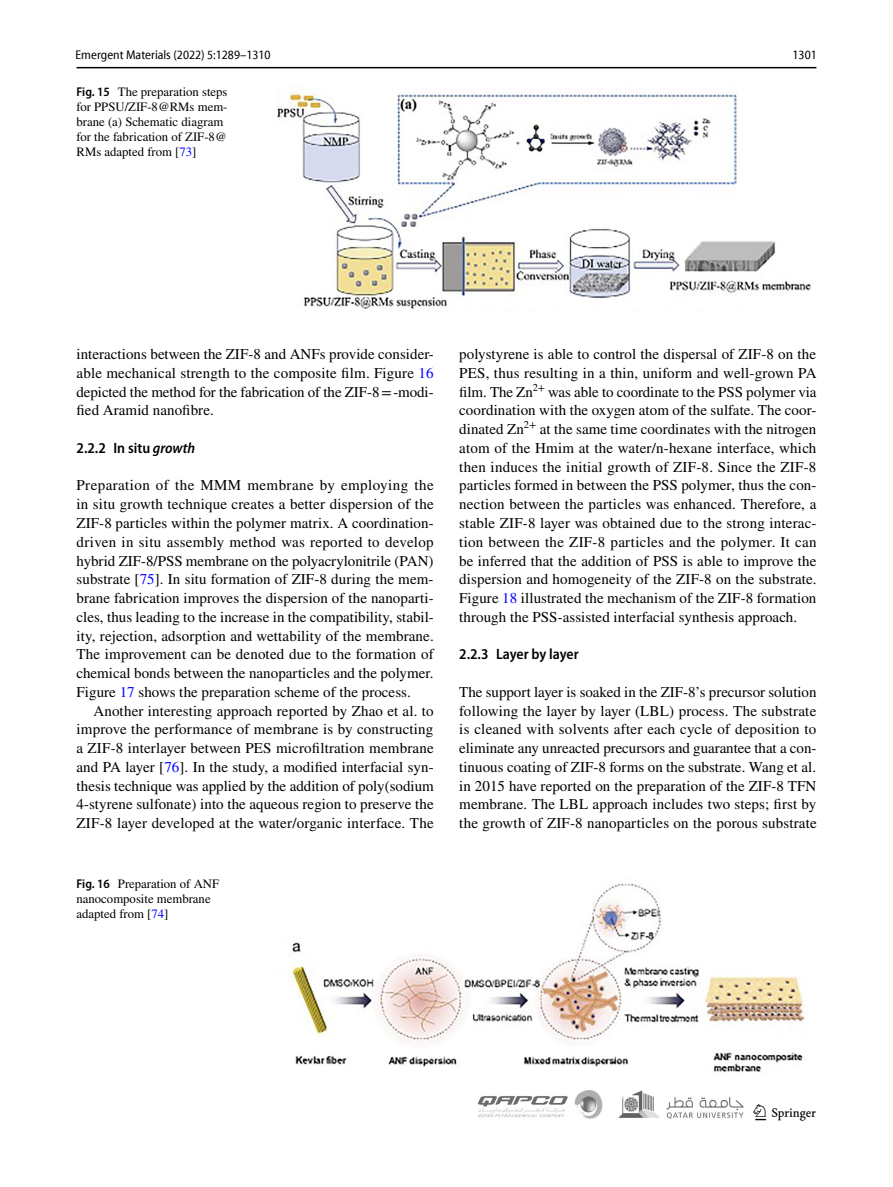
<style>
.page{position:relative;width:893px;height:1187px;background:#fff}
.page>*{position:absolute;margin:0;border:0;box-sizing:border-box;transform-origin:0 0}
.t1{font:22.5px "Springnew Regular 3";color:#000}
.t2{font:15px/18.8px "STIX";letter-spacing:.005em;color:#000;text-align:justify}
.t3{font:600 semi-condensed 15px "Myriad Pro";color:#000}
.t4{font:12.75px/15px "STIX";color:#000}
.t5{font:semi-condensed 12.75px "Myriad Pro Unic";color:#000}
.s1{font-family:"Myriad Pro";font-weight:600;font-stretch:semi-condensed}
.s2{color:#00f}
.s3{font-style:italic}
</style>
<div class="page">
<hr style="left:77px;top:67px;width:739px;height:1px;background:#000">
<img style="left:477px;top:1090px;width:267px;height:29px">
<img style="left:276px;top:89px;width:535px;height:220px">
<img style="left:288px;top:883px;width:519px;height:189px">
<p class="t5" style="left:76px;top:50px;width:197px">Emergent Materials (2022) 5:1289–1310</p>
<p class="t5" style="left:792px;top:50px;width:26px">1301</p>
<p class="t4" style="left:77px;top:85px;width:152px"><span class="s1">Fig. 15</span> The preparation steps for PPSU/ZIF-8@RMs mem&shy;brane (a) Schematic diagram for the fabrication of ZIF-8@<br>RMs adapted from [<span class="s2">73</span>]</p>
<p class="t2" style="left:77px;top:346px;width:359px">interactions between the ZIF-8 and ANFs provide consider&shy;able mechanical strength to the composite film. Figure <span class="s2">16 </span>depicted the method for the fabrication of the ZIF-8=-modi&shy;fied Aramid nanofibre.</p>
<p class="t3" style="left:77px;top:439px;width:120px">2.2.2 In situ <span class="s3">growth</span></p>
<p class="t2" style="left:77px;top:477px;width:359px">Preparation of the MMM membrane by employing the in situ growth technique creates a better dispersion of the ZIF-8 particles within the polymer matrix. A coordination&shy;driven in situ assembly method was reported to develop hybrid ZIF-8/PSS membrane on the polyacrylonitrile (PAN) substrate [<span class="s2">75</span>]. In situ formation of ZIF-8 during the mem&shy;brane fabrication improves the dispersion of the nanoparti&shy;cles, thus leading to the increase in the compatibility, stabil&shy;ity, rejection, adsorption and wettability of the membrane.<br>The improvement can be denoted due to the formation of chemical bonds between the nanoparticles and the polymer.<br>Figure <span class="s2">17</span> shows the preparation scheme of the process.</p>
<p class="t2" style="left:77px;top:702px;width:359px;text-indent:17px">Another interesting approach reported by Zhao et al. to improve the performance of membrane is by constructing a ZIF-8 interlayer between PES microfiltration membrane and PA layer [<span class="s2">76</span>]. In the study, a modified interfacial syn&shy;thesis technique was applied by the addition of poly(sodium 4-styrene sulfonate) into the aqueous region to preserve the ZIF-8 layer developed at the water/organic interface. The</p>
<p class="t4" style="left:77px;top:876px;width:144px"><span class="s1">Fig. 16</span> Preparation of ANF nanocomposite membrane adapted from [<span class="s2">74</span>]</p>
<p class="t2" style="left:459px;top:346px;width:359px">polystyrene is able to control the dispersal of ZIF-8 on the PES, thus resulting in a thin, uniform and well-grown PA film. The Zn<sup>2+</sup> was able to coordinate to the PSS polymer via coordination with the oxygen atom of the sulfate. The coor&shy;dinated Zn<sup>2+</sup> at the same time coordinates with the nitrogen atom of the Hmim at the water/n-hexane interface, which then induces the initial growth of ZIF-8. Since the ZIF-8 particles formed in between the PSS polymer, thus the con&shy;nection between the particles was enhanced. Therefore, a stable ZIF-8 layer was obtained due to the strong interac&shy;tion between the ZIF-8 particles and the polymer. It can be inferred that the addition of PSS is able to improve the dispersion and homogeneity of the ZIF-8 on the substrate.<br>Figure <span class="s2">18</span> illustrated the mechanism of the ZIF-8 formation through the PSS-assisted interfacial synthesis approach.</p>
<p class="t3" style="left:459px;top:646px;width:121px">2.2.3 Layer by layer</p>
<p class="t2" style="left:459px;top:683px;width:359px">The support layer is soaked in the ZIF-8’s precursor solution following the layer by layer (LBL) process. The substrate is cleaned with solvents after each cycle of deposition to eliminate any unreacted precursors and guarantee that a con&shy;tinuous coating of ZIF-8 forms on the substrate. Wang et al. in 2015 have reported on the preparation of the ZIF-8 TFN membrane. The LBL approach includes two steps; first by the growth of ZIF-8 nanoparticles on the porous substrate</p>
<h1 class="t1" style="left:755px;top:1104px;width:62px">1 3</h1>
</div>
